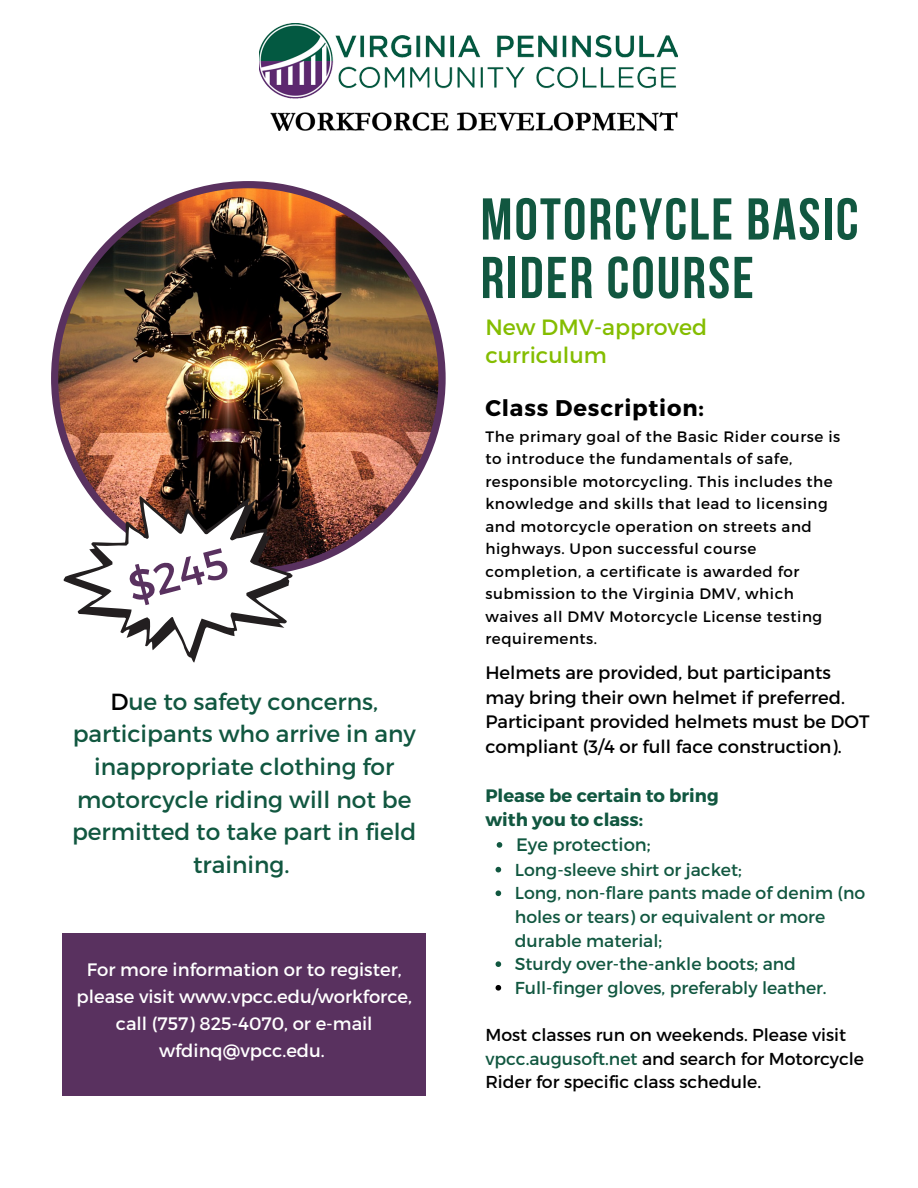
<style>
.page{position:relative;width:918px;height:1188px;background:#fff}
.page>*{position:absolute;margin:0;border:0;box-sizing:border-box;transform-origin:0 0}
.t1{font:700 58.8px/58.5px "Bebas Neue";letter-spacing:.035em;color:#115740}
.t2{font:42.75px "Montserrat";color:#59315f}
.t3{font:23.25px/32.7px "Montserrat";color:#115740;text-align:center}
.t4{font:700 22.65px "Montserrat";letter-spacing:.035em;color:#000}
.t5{font:22.05px/27.8px "Montserrat";color:#84bd00}
.t6{font:18px/24.8px "Montserrat";color:#000}
.t7{font:18px/27px "Montserrat";color:#fff;text-align:center}
.t8{font:700 18px "Montserrat";color:#115740}
.t9{font:18px "Montserrat";color:#115740}
.t10{font:17.25px/23.7px "Montserrat";color:#115740}
.t11{font:17.25px/23.7px "Montserrat";color:#000}
.t12{font:15.15px/22.5px "Montserrat";letter-spacing:.035em;color:#000}
.s1{color:#000}
.s2{color:#115740}
</style>
<div class="page">
<img style="left:51px;top:181px;width:395px;height:390px">
<img style="left:259px;top:24px;width:419px;height:106px">
<svg style="left:63px;top:496px;width:230px;height:167px"></svg>
<div style="left:63px;top:934px;width:363px;height:162px;background:#59315f"></div>
<svg style="left:497px;top:842px;width:5px;height:6px"></svg>
<svg style="left:496px;top:867px;width:5px;height:5px"></svg>
<svg style="left:496px;top:890px;width:5px;height:6px"></svg>
<svg style="left:496px;top:961px;width:5px;height:6px"></svg>
<svg style="left:496px;top:985px;width:5px;height:6px"></svg>
<p class="t2" style="left:122px;top:561px;width:103px;rotate:-15deg">$245</p>
<p class="t3" style="left:72px;top:684px;width:346px"><span class="s1">D</span>ue to safety concerns, participants who arrive in any inappropriate clothing for motorcycle riding will not be permitted to take part in field training.</p>
<p class="t7" style="left:77px;top:956px;width:337px">For more information or to register, please visit www.vpcc.edu/workforce, call (757) 825-4070, or e-mail wfdinq@vpcc.edu.</p>
<p class="t1" style="left:481px;top:196px;width:379px">MOTORCYCLE BASIC<br>RIDER COURSE</p>
<p class="t5" style="left:485px;top:312px;width:223px">New DMV-approved curriculum</p>
<p class="t4" style="left:485px;top:393px;width:220px">Class Description:</p>
<p class="t12" style="left:485px;top:424px;width:356px">The primary goal of the Basic Rider course is to introduce the fundamentals of safe, responsible motorcycling. This includes the knowledge and skills that lead to licensing and motorcycle operation on streets and highways. Upon successful course completion, a certificate is awarded for submission to the Virginia DMV, which waives all DMV Motorcycle License testing requirements.</p>
<p class="t6" style="left:485px;top:659px;width:386px">Helmets are provided, but participants may bring their own helmet if preferred.<br>Participant provided helmets must be DOT compliant (3/4 or full face construction).</p>
<p class="t8" style="left:485px;top:783px;width:235px">Please be certain to bring</p>
<p class="t8" style="left:485px;top:808px;width:159px">with you to class:</p>
<p class="t9" style="left:516px;top:833px;width:136px">Eye protection;</p>
<p class="t10" style="left:515px;top:857px;width:229px">Long-sleeve shirt or jacket;</p>
<p class="t10" style="left:515px;top:881px;width:352px">Long, non-flare pants made of denim (no holes or tears) or equivalent or more durable material;</p>
<p class="t10" style="left:515px;top:951px;width:283px">Sturdy over-the-ankle boots; and</p>
<p class="t10" style="left:515px;top:975px;width:313px">Full-finger gloves, preferably leather.</p>
<p class="t11" style="left:485px;top:1022px;width:380px">Most classes run on weekends. Please visit <span class="s2">vpcc.augusoft.net</span> and search for Motorcycle<br>Rider for specific class schedule.</p>
</div>
